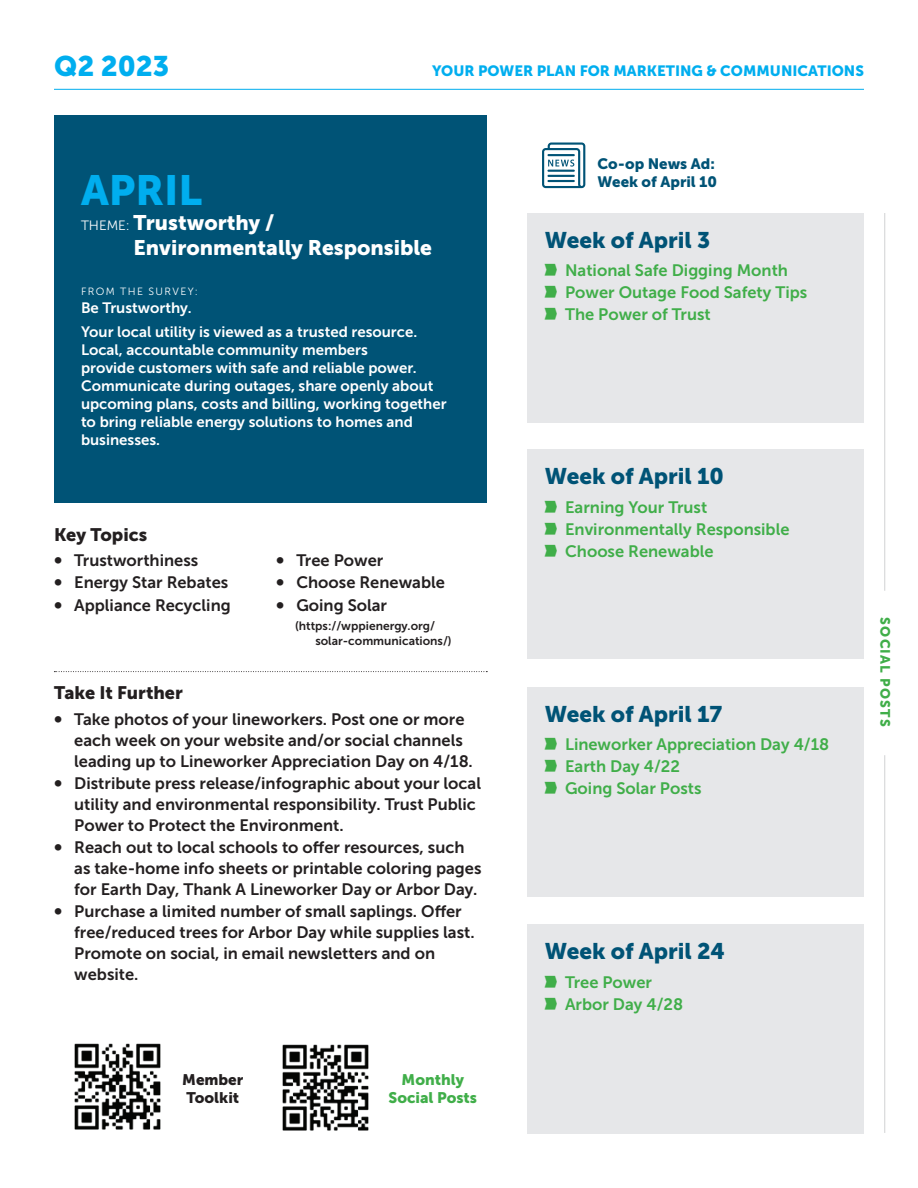
<style>
.page{position:relative;width:918px;height:1188px;background:#fff}
.page>*{position:absolute;margin:0;border:0;box-sizing:border-box;transform-origin:0 0}
.t1{font:42px "Museo Sans 900";color:#00aeef}
.t2{font:28.2px "Museo Sans 900";color:#00aeef}
.t3{font:22.5px "Museo Sans 900";color:#005376}
.t4{font:21px/25.2px "Museo Sans 900";color:#fff}
.t5{font:18px "Museo Sans 900";color:#231f20}
.t6{font:16.5px/21px "Museo Sans 700";color:#231f20}
.t7{font:16.5px/22px "Museo Sans 700";color:#40ae49}
.t8{font:15.3px/18.3px "Museo Sans 900";color:#40ae49;text-align:center}
.t9{font:15.3px/18.3px "Museo Sans 900";color:#231f20}
.t10{font:15px/18px "Museo Sans 700";color:#fff}
.t11{font:15px/18px "Museo Sans 900";color:#005376}
.t12{font:14.85px "Museo Sans 900";color:#00aeef}
.t13{font:13.5px "Museo Sans 900";letter-spacing:.085em;color:#40ae49}
.t14{font:12px/15px "Museo Sans 700";color:#231f20}
.t15{font:10.5px "Museo Sans 300";letter-spacing:.13em;color:#fff}
.s1{font-family:"Museo Sans 300";font-size:13.5px}
.s2{font-size:19.5px}
.s3{font-family:"Arrow Matic"}
</style>
<div class="page">
<img style="left:74px;top:1043px;width:87px;height:87px">
<img style="left:282px;top:1044px;width:87px;height:87px">
<div style="left:527px;top:925px;width:337px;height:209px;background:#e6e7e9"></div>
<div style="left:527px;top:687px;width:337px;height:209px;background:#e6e7e9"></div>
<div style="left:527px;top:449px;width:337px;height:209px;background:#e6e7e9"></div>
<div style="left:527px;top:213px;width:337px;height:209px;background:#e6e7e9"></div>
<svg style="left:54px;top:671px;width:433px;height:1px"></svg>
<div style="left:54px;top:116px;width:433px;height:387px;background:#005376"></div>
<hr style="left:884px;top:213px;width:1px;height:378px;background:#d1d2d4">
<hr style="left:884px;top:755px;width:1px;height:378px;background:#d1d2d4">
<svg style="left:542px;top:143px;width:43px;height:45px"></svg>
<hr style="left:54px;top:89px;width:810px;height:1px;background:#00aeef">
<h2 class="t2" style="left:54px;top:50px;width:117px">Q2 2023</h2>
<p class="t12" style="left:432px;top:62px;width:433px">YOUR POWER PLAN FOR MARKETING &amp; COMMUNICATIONS</p>
<h1 class="t1" style="left:81px;top:166px;width:123px">APRIL</h1>
<p class="t4" style="left:134px;top:210px;width:300px;text-indent:-53px"><span class="s1">THEME:</span> Trustworthy /<br>Environmentally Responsible</p>
<p class="t15" style="left:81px;top:285px;width:118px">FROM THE SURVEY:</p>
<p class="t10" style="left:81px;top:295px;width:338px;line-height:24.8px">Be Trustworthy.<br>Your local utility is viewed as a trusted resource.</p>
<p class="t10" style="left:81px;top:341px;width:367px">Local, accountable community members<br>provide customers with safe and reliable power.<br>Communicate during outages, share openly about upcoming plans, costs and billing, working together to bring reliable energy solutions to homes and businesses.</p>
<p class="t5" style="left:54px;top:524px;width:95px">Key Topics</p>
<p class="t6" style="left:54px;top:550px;width:146px"><span class="s2">•</span> Trustworthiness</p>
<p class="t6" style="left:54px;top:572px;width:176px"><span class="s2">•</span> Energy Star Rebates</p>
<p class="t6" style="left:54px;top:594px;width:178px"><span class="s2">•</span> Appliance Recycling</p>
<p class="t6" style="left:276px;top:550px;width:109px"><span class="s2">•</span> Tree Power</p>
<p class="t6" style="left:276px;top:572px;width:170px"><span class="s2">•</span> Choose Renewable</p>
<p class="t6" style="left:276px;top:594px;width:113px"><span class="s2">•</span> Going Solar</p>
<p class="t14" style="left:315px;top:618px;width:138px;text-indent:-20px">(https://wppienergy.org/ solar-communications/)</p>
<p class="t5" style="left:54px;top:682px;width:130px">Take It Further</p>
<p class="t6" style="left:74px;top:708px;width:400px;text-indent:-20px"><span class="s2">•</span> Take photos of your lineworkers. Post one or more each week on your website and/or social channels leading up to Lineworker Appreciation Day on 4/18.</p>
<p class="t6" style="left:74px;top:772px;width:408px;text-indent:-20px"><span class="s2">•</span> Distribute press release/infographic about your local utility and environmental responsibility. Trust Public<br>Power to Protect the Environment.</p>
<p class="t6" style="left:74px;top:837px;width:409px;text-indent:-20px"><span class="s2">•</span> Reach out to local schools to offer resources, such as take-home info sheets or printable coloring pages for Earth Day, Thank A Lineworker Day or Arbor Day.</p>
<p class="t6" style="left:74px;top:901px;width:402px;text-indent:-20px"><span class="s2">•</span> Purchase a limited number of small saplings. Offer free/reduced trees for Arbor Day while supplies last.<br>Promote on social, in email newsletters and on website.</p>
<p class="t9" style="left:182px;top:1070px;width:63px">Member<br>Toolkit</p>
<p class="t8" style="left:389px;top:1070px;width:90px">Monthly<br>Social Posts</p>
<p class="t11" style="left:597px;top:154px;width:121px">Co-op News Ad:<br>Week of April 10</p>
<h3 class="t3" style="left:545px;top:227px;width:167px">Week of April 3</h3>
<p class="t7" style="left:545px;top:260px;width:264px"><span class="s3">¬</span> National Safe Digging Month<br><span class="s3">¬</span> Power Outage Food Safety Tips <span class="s3">¬</span> The Power of Trust</p>
<h3 class="t3" style="left:545px;top:463px;width:181px">Week of April 10</h3>
<p class="t7" style="left:545px;top:496px;width:246px"><span class="s3">¬</span> Earning Your Trust<br><span class="s3">¬</span> Environmentally Responsible <span class="s3">¬</span> Choose Renewable</p>
<h3 class="t3" style="left:545px;top:701px;width:179px">Week of April 17</h3>
<p class="t7" style="left:545px;top:734px;width:286px"><span class="s3">¬</span> Lineworker Appreciation Day 4/18 <span class="s3">¬</span> Earth Day 4/22<br><span class="s3">¬</span> Going Solar Posts</p>
<p class="t13" style="left:893px;top:617px;width:111px;rotate:90deg">SOCIAL POSTS</p>
<h3 class="t3" style="left:545px;top:939px;width:182px">Week of April 24</h3>
<p class="t7" style="left:545px;top:971px;width:140px"><span class="s3">¬</span> Tree Power<br><span class="s3">¬</span> Arbor Day 4/28</p>
</div>
